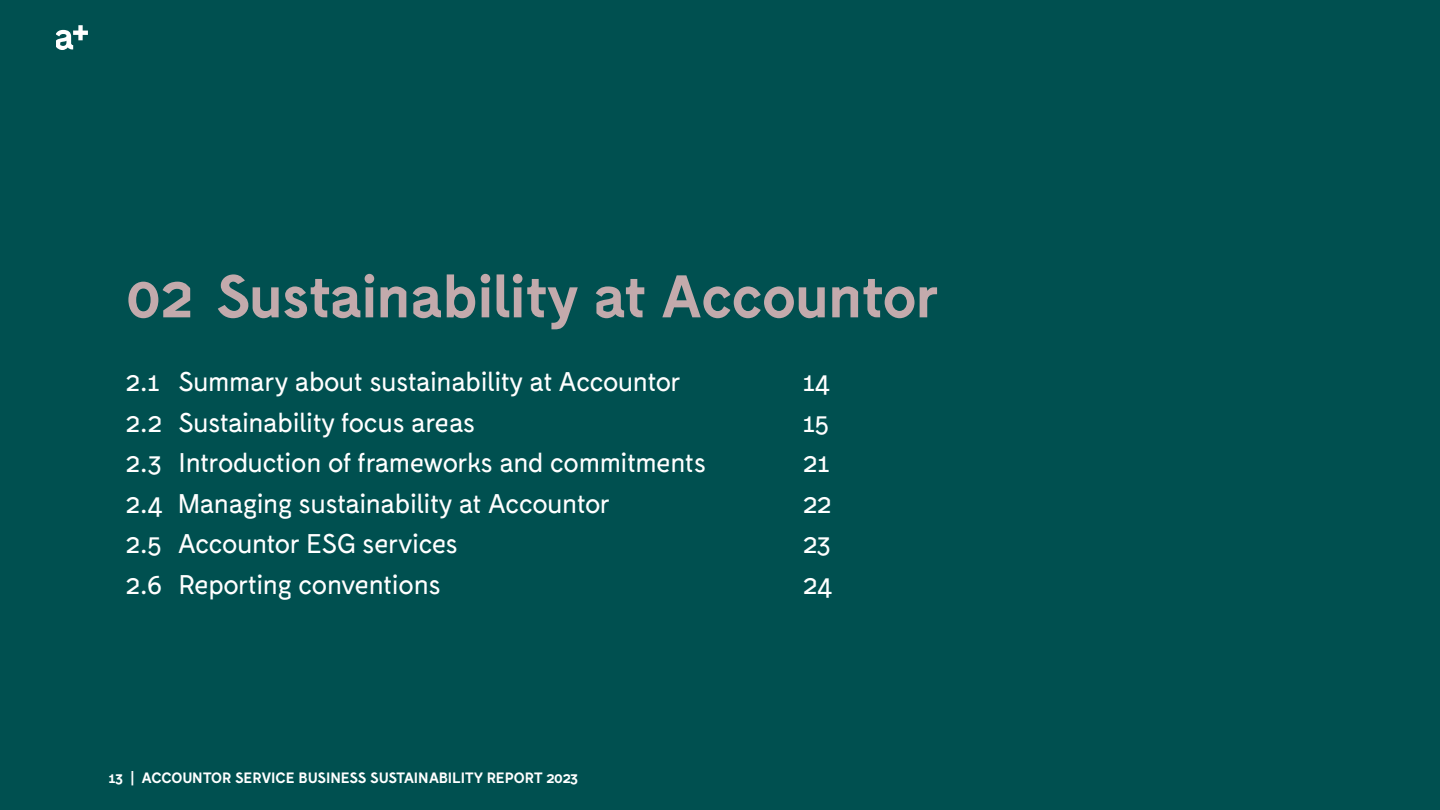
<style>
.page{position:relative;width:1440px;height:810px;background:#005050}
.page>*{position:absolute;margin:0;border:0;box-sizing:border-box;transform-origin:0 0}
.t1{font:700 60px "Fabrik";letter-spacing:-.01em;color:#c3aaac}
.t2{font:27px "Fabrik";letter-spacing:-.01em;color:#fff}
.t3{font:700 15px "Fabrik";color:#fff}
</style>
<div class="page">
<svg style="left:56px;top:25px;width:32px;height:25px"></svg>
<h1 class="t1" style="left:126px;top:261px;width:814px">02 Sustainability at Accountor</h1>
<p class="t2" style="left:126px;top:367px;width:556px">2.1 Summary about sustainability at Accountor</p>
<p class="t2" style="left:803px;top:367px;width:28px">14</p>
<p class="t2" style="left:126px;top:407px;width:350px">2.2 Sustainability focus areas</p>
<p class="t2" style="left:803px;top:407px;width:27px">15</p>
<p class="t2" style="left:126px;top:448px;width:581px">2.3 Introduction of frameworks and commitments</p>
<p class="t2" style="left:803px;top:448px;width:27px">21</p>
<p class="t2" style="left:126px;top:488px;width:485px">2.4 Managing sustainability at Accountor</p>
<p class="t2" style="left:803px;top:488px;width:29px">22</p>
<p class="t2" style="left:126px;top:529px;width:333px">2.5 Accountor ESG services</p>
<p class="t2" style="left:803px;top:529px;width:29px">23</p>
<p class="t2" style="left:126px;top:569px;width:316px">2.6 Reporting conventions</p>
<p class="t2" style="left:803px;top:569px;width:30px">24</p>
<p class="t3" style="left:109px;top:769px;width:471px">13 | ACCOUNTOR SERVICE BUSINESS SUSTAINABILITY REPORT 2023</p>
</div>
